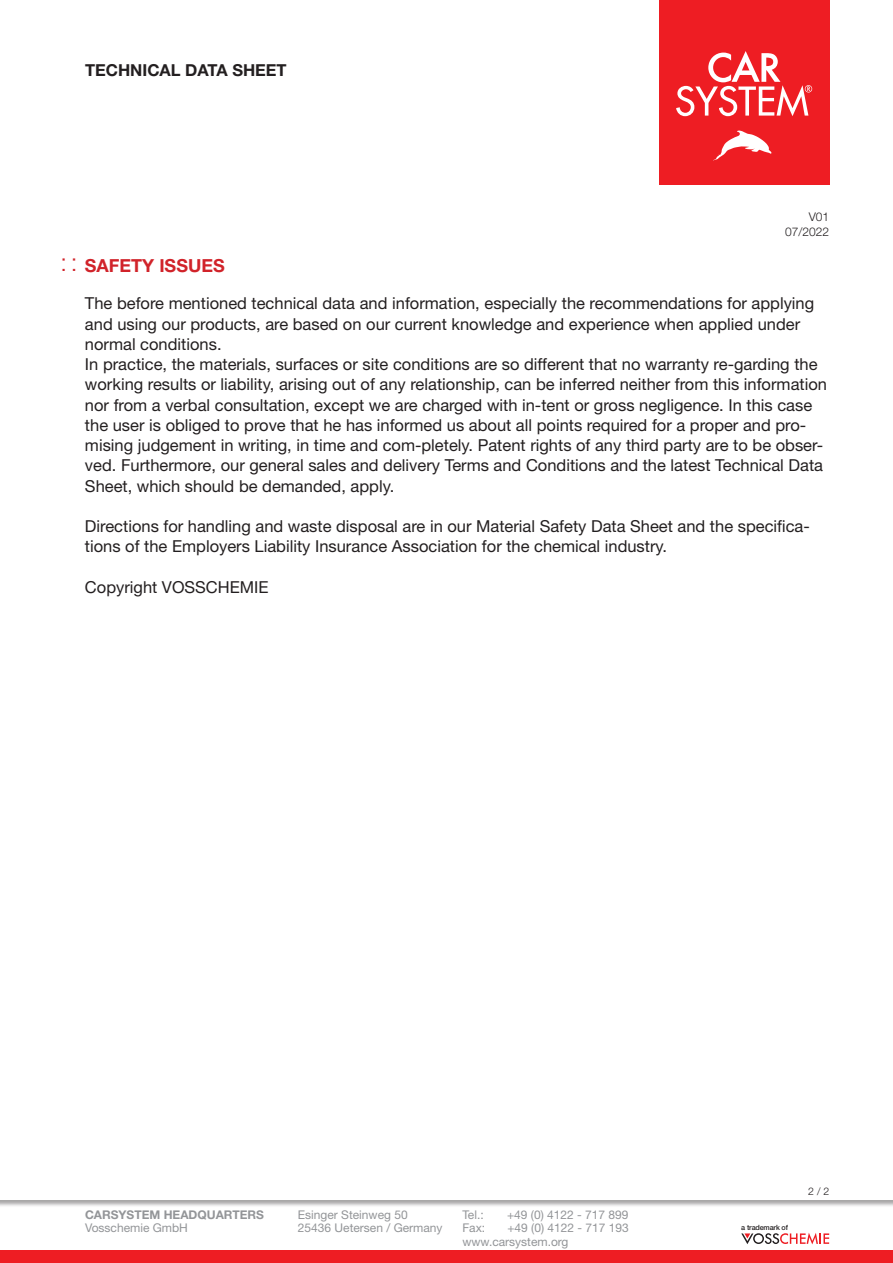
<style>
.page{position:relative;width:893px;height:1263px;background:#fff}
.page>*{position:absolute;margin:0;border:0;box-sizing:border-box;transform-origin:0 0}
.t1{font:700 18px "Helvetica Neue LT Pro";color:#d1232a}
.t2{font:16.5px/20.2px "Helvetica Neue LT Pro";color:#231f20}
.t3{font:700 16.5px "Helvetica Neue LT Pro";color:#231f20}
.t4{font:12px/13.5px "Helvetica Neue LT Pro";color:#939598}
.t5{font:700 12px "Helvetica Neue LT Pro";color:#939598}
.t6{font:300 12px/14.4px "Helvetica Neue LT Pro";color:#231f20;text-align:right}
.t7{font:300 10.5px "Helvetica Neue LT Pro";color:#231f20}
.t8{font:500 7.2px "Helvetica Neue LT Pro";letter-spacing:-.02em;color:#231f20}
.s1{font-family:"Voss Font";font-weight:400;font-size:19.5px}
</style>
<div class="page">
<div style="left:0;top:1198px;width:893px;height:65px;background:#231f20;opacity:.4"></div>
<div style="left:0;top:1250px;width:893px;height:13px;background:#ee1d23"></div>
<svg style="left:741px;top:1233px;width:88px;height:11px"></svg>
<div style="left:659px;top:0;width:170px;height:185px;background:#ee1d23"></div>
<svg style="left:676px;top:51px;width:136px;height:65px"></svg>
<svg style="left:714px;top:131px;width:57px;height:29px"></svg>
<p class="t3" style="left:85px;top:59px;width:203px">TECHNICAL DATA SHEET</p>
<p class="t6" style="left:785px;top:209px;width:46px">V01<br>07/2022</p>
<p class="t1" style="left:61px;top:255px;width:166px"><span class="s1">:</span> SAFETY ISSUES</p>
<p class="t2" style="left:85px;top:293px;width:744px">The before mentioned technical data and information, especially the recommendations for applying and using our products, are based on our current knowledge and experience when applied under normal conditions.<br>In practice, the materials, surfaces or site conditions are so different that no warranty re-garding the working results or liability, arising out of any relationship, can be inferred neither from this information nor from a verbal consultation, except we are charged with in-tent or gross negligence. In this case the user is obliged to prove that he has informed us about all points required for a proper and pro&shy;mising judgement in writing, in time and com-pletely. Patent rights of any third party are to be obser&shy;ved. Furthermore, our general sales and delivery Terms and Conditions and the latest Technical Data Sheet, which should be demanded, apply.</p>
<p class="t2" style="left:85px;top:516px;width:726px">Directions for handling and waste disposal are in our Material Safety Data Sheet and the specifica&shy;tions of the Employers Liability Insurance Association for the chemical industry.</p>
<p class="t2" style="left:85px;top:577px;width:185px">Copyright VOSSCHEMIE</p>
<p class="t5" style="left:85px;top:1207px;width:180px">CARSYSTEM HEADQUARTERS</p>
<p class="t4" style="left:85px;top:1221px;width:104px">Vosschemie GmbH</p>
<p class="t4" style="left:298px;top:1207px;width:146px">Esinger Steinweg 50<br>25436 Uetersen / Germany</p>
<p class="t4" style="left:462px;top:1207px;width:23px">Tel.:</p>
<p class="t4" style="left:507px;top:1207px;width:123px">+49 (0) 4122 - 717 899</p>
<p class="t4" style="left:462px;top:1221px;width:168px;text-indent:45px">+49 (0) 4122 - 717 193 www.carsystem.org</p>
<p class="t4" style="left:462px;top:1221px;width:24px">Fax:</p>
<p class="t8" style="left:741px;top:1223px;width:48px">a trademark of</p>
<p class="t7" style="left:808px;top:1184px;width:23px">2 / 2</p>
</div>
